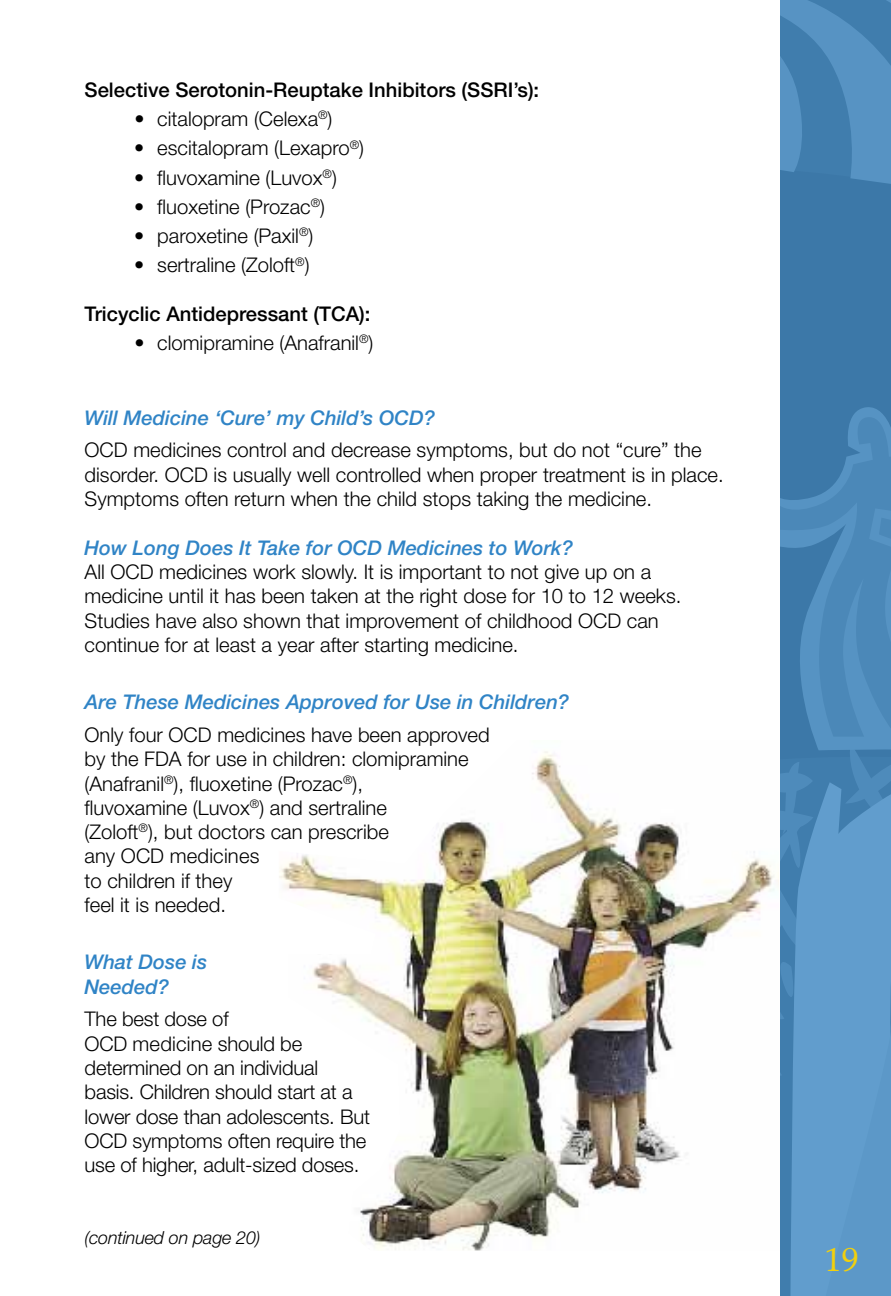
<style>
.page{position:relative;width:891px;height:1296px;background:#fff}
.page>*{position:absolute;margin:0;border:0;box-sizing:border-box;transform-origin:0 0}
.t1{font:33.75px "Palatino Linotype";color:#f1d00e}
.t2{font:300 20.25px/24.3px "Helvetica Neue";color:#000}
.t3{font:italic 500 20.25px/24.3px "Helvetica Neue";color:#3084c6}
.t4{font:500 20.25px "Helvetica Neue";color:#000}
.t5{font:italic 300 18px "Helvetica Neue";letter-spacing:-.01em;color:#000}
</style>
<div class="page">
<svg style="left:781px;top:0;width:110px;height:1296px;background:#4e8aba"></svg>
<img style="left:279px;top:751px;width:500px;height:500px">
<p class="t4" style="left:85px;top:77px;width:456px">Selective Serotonin-Reuptake Inhibitors (SSRI’s):</p>
<p class="t2" style="left:134px;top:106px;width:200px">• citalopram (Celexa<sup>®</sup>)</p>
<p class="t2" style="left:134px;top:135px;width:231px">• escitalopram (Lexapro<sup>®</sup>)</p>
<p class="t2" style="left:134px;top:165px;width:204px">• fluvoxamine (Luvox<sup>®</sup>)</p>
<p class="t2" style="left:134px;top:194px;width:192px">• fluoxetine (Prozac<sup>®</sup>)</p>
<p class="t2" style="left:134px;top:223px;width:181px">• paroxetine (Paxil<sup>®</sup>)</p>
<p class="t2" style="left:134px;top:252px;width:177px">• sertraline (Zoloft<sup>®</sup>)</p>
<p class="t4" style="left:85px;top:302px;width:287px">Tricyclic Antidepressant (TCA):</p>
<p class="t2" style="left:134px;top:330px;width:241px">• clomipramine (Anafranil<sup>®</sup>)</p>
<p class="t3" style="left:85px;top:405px;width:352px">Will Medicine ‘Cure’ my Child’s OCD?</p>
<p class="t2" style="left:85px;top:438px;width:641px">OCD medicines control and decrease symptoms, but do not “cure” the disorder. OCD is usually well controlled when proper treatment is in place.<br>Symptoms often return when the child stops taking the medicine.</p>
<p class="t3" style="left:85px;top:535px;width:490px">How Long Does It Take for OCD Medicines to Work?</p>
<p class="t2" style="left:85px;top:559px;width:598px">All OCD medicines work slowly. It is important to not give up on a medicine until it has been taken at the right dose for 10 to 12 weeks.<br>Studies have also shown that improvement of childhood OCD can continue for at least a year after starting medicine.</p>
<p class="t3" style="left:85px;top:690px;width:486px">Are These Medicines Approved for Use in Children?</p>
<p class="t2" style="left:85px;top:722px;width:407px">Only four OCD medicines have been approved by the FDA for use in children: clomipramine (Anafranil<sup>®</sup>), fluoxetine (Prozac<sup>®</sup>),<br>fluvoxamine (Luvox<sup>®</sup>) and sertraline<br>(Zoloft<sup>®</sup>), but doctors can prescribe<br>any OCD medicines<br>to children if they<br>feel it is needed.</p>
<p class="t3" style="left:85px;top:950px;width:124px">What Dose is<br>Needed?</p>
<p class="t2" style="left:85px;top:1007px;width:287px">The best dose of<br>OCD medicine should be determined on an individual basis. Children should start at a lower dose than adolescents. But<br>OCD symptoms often require the use of higher, adult-sized doses.</p>
<p class="t5" style="left:85px;top:1227px;width:177px">(continued on page 20)</p>
<h1 class="t1" style="left:825px;top:1235px;width:35px">19</h1>
</div>
